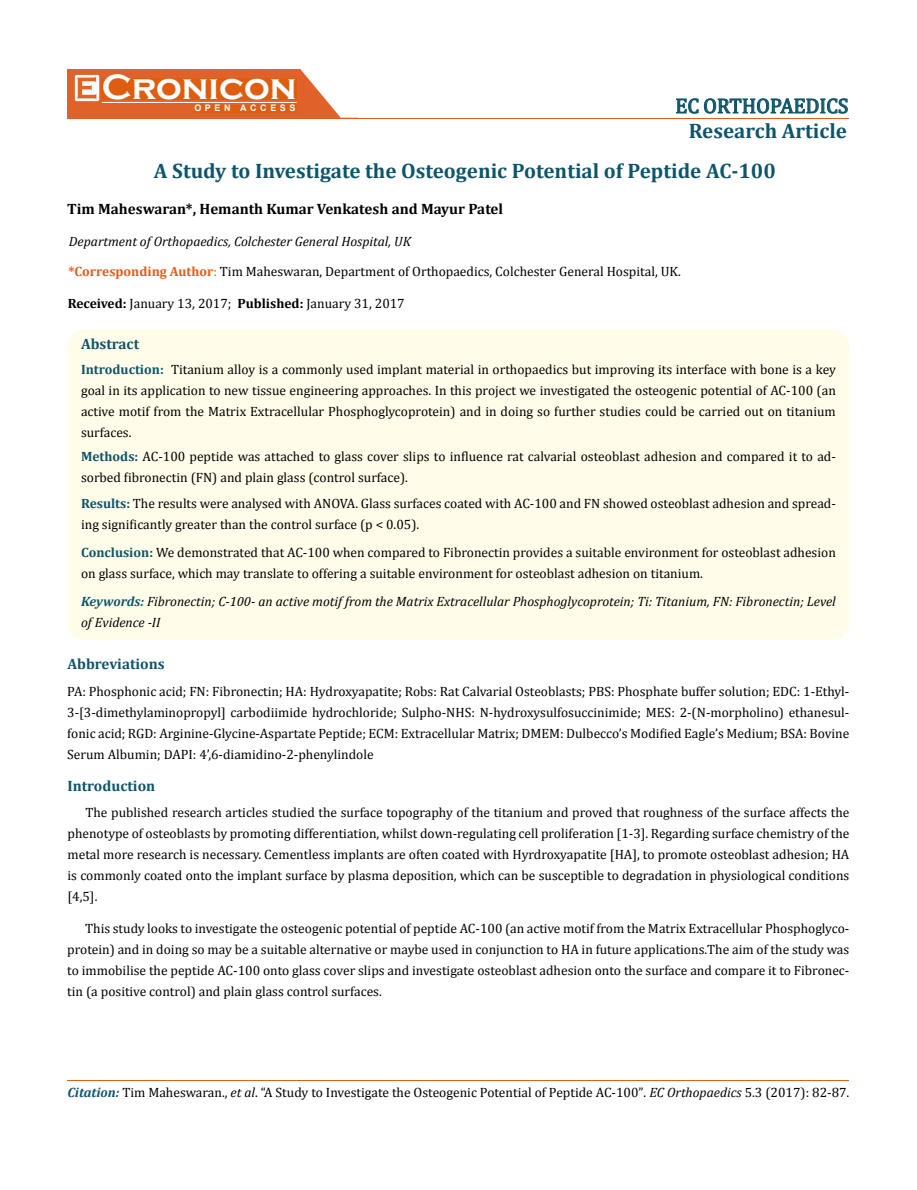
<style>
.page{position:relative;width:917px;height:1190px;background:#fff}
.page>*{position:absolute;margin:0;border:0;box-sizing:border-box;transform-origin:0 0}
.t1{font:700 36px "Copperplate Gothic";color:#fff}
.t2{font:700 21px/40.2px "Cambria";color:#0e546a}
.t3{font:21px "Cambria";color:#0e546a}
.t4{font:700 15px "Cambria";color:#000}
.t5{font:700 15px "Cambria";color:#0e546a}
.t6{font:13.5px/21px "Cambria";color:#000;text-align:justify}
.t7{font:italic 13.5px/21px "Cambria";color:#000}
.t8{font:700 9px "Arial";letter-spacing:.4em;color:#fff}
.s1{font-weight:700;color:#e05d1a}
.s2{color:#e05d1a}
.s3{font-weight:700}
.s4{font-weight:700;color:#0e546a}
.s5{font-weight:700;font-style:italic;color:#0e546a}
.s6{font-style:italic}
.s7{font-size:13.35px}
</style>
<div class="page">
<div style="left:67px;top:70px;width:290px;height:49px;background:#e06228"></div>
<svg style="left:300px;top:69px;width:58px;height:49px"></svg>
<img style="left:75px;top:75px;width:24px;height:26px">
<div style="left:102px;top:79px;width:195px;height:21px;background:#df5d11"></div>
<div style="left:194px;top:105px;width:103px;height:7px;background:#df5d11"></div>
<svg style="left:676px;top:98px;width:172px;height:16px"></svg>
<hr style="left:102px;top:102px;width:194px;height:1px;background:#fff">
<hr style="left:279px;top:118px;width:569px;height:1px;background:#e05d1a">
<hr style="left:67px;top:1080px;width:782px;height:1px;background:#e05d1a">
<div style="left:67px;top:329px;width:782px;height:311px;background:#fffde9;border-radius:18px"></div>
<h1 class="t1" style="left:102px;top:68px;width:196px">Cronicon</h1>
<p class="t8" style="left:194px;top:102px;width:103px">OPEN ACCESS</p>
<h2 class="t3" style="left:675px;top:93px;width:174px">EC ORTHOPAEDICS</h2>
<h2 class="t2" style="left:154px;top:110px;width:694px;text-indent:534px">Research Article<br>A Study to Investigate the Osteogenic Potential of Peptide AC-100</h2>
<p class="t4" style="left:67px;top:198px;width:437px">Tim Maheswaran*, Hemanth Kumar Venkatesh and Mayur Patel</p>
<p class="t7" style="left:69px;top:230px;width:343px">Department of Orthopaedics, Colchester General Hospital, UK</p>
<p class="t6" style="left:68px;top:261px;width:614px"><span class="s1">*Corresponding Author</span><span class="s2">:</span> Tim Maheswaran, Department of Orthopaedics, Colchester General Hospital, UK.</p>
<p class="t6" style="left:68px;top:293px;width:338px"><span class="s3">Received:</span> January 13, 2017; <span class="s3">Published:</span> January 31, 2017</p>
<p class="t5" style="left:81px;top:333px;width:60px">Abstract</p>
<p class="t6" style="left:81px;top:358px;width:756px"><span class="s4">Introduction:</span> Titanium alloy is a commonly used implant material in orthopaedics but improving its interface with bone is a key goal in its application to new tissue engineering approaches. In this project we investigated the osteogenic potential of AC-100 (an active motif from the Matrix Extracellular Phosphoglycoprotein) and in doing so further studies could be carried out on titanium surfaces.</p>
<p class="t6" style="left:81px;top:446px;width:756px"><span class="s4">Methods:</span> AC-100 peptide was attached to glass cover slips to influence rat calvarial osteoblast adhesion and compared it to ad&shy;sorbed fibronectin (FN) and plain glass (control surface).</p>
<p class="t6" style="left:81px;top:493px;width:756px"><span class="s4">Results:</span> The results were analysed with ANOVA. Glass surfaces coated with AC-100 and FN showed osteoblast adhesion and spread&shy;ing significantly greater than the control surface (p &lt; 0.05).</p>
<p class="t6" style="left:81px;top:541px;width:756px"><span class="s4">Conclusion:</span> We demonstrated that AC-100 when compared to Fibronectin provides a suitable environment for osteoblast adhesion on glass surface, which may translate to offering a suitable environment for osteoblast adhesion on titanium.</p>
<p class="t7" style="left:81px;top:590px;width:756px"><span class="s4">Keywords:</span> Fibronectin; C-100- an active motif from the Matrix Extracellular Phosphoglycoprotein; Ti: Titanium, FN: Fibronectin; Level of Evidence -II</p>
<p class="t5" style="left:67px;top:653px;width:99px">Abbreviations</p>
<p class="t6" style="left:67px;top:680px;width:783px">PA: Phosphonic acid; FN: Fibronectin; HA: Hydroxyapatite; Robs: Rat Calvarial Osteoblasts; PBS: Phosphate buffer solution; EDC: 1-Ethyl-3-[3-dimethylaminopropyl] carbodiimide hydrochloride; Sulpho-NHS: N-hydroxysulfosuccinimide; MES: 2-(N-morpholino) ethanesul&shy;fonic acid; RGD: Arginine-Glycine-Aspartate Peptide; ECM: Extracellular Matrix; DMEM: Dulbecco’s Modified Eagle’s Medium; BSA: Bovine Serum Albumin; DAPI: 4’,6-diamidino-2-phenylindole</p>
<p class="t5" style="left:67px;top:775px;width:89px">Introduction</p>
<p class="t6" style="left:67px;top:801px;width:783px;text-indent:18px">The published research articles studied the surface topography of the titanium and proved that roughness of the surface affects the phenotype of osteoblasts by promoting differentiation, whilst down-regulating cell proliferation [1-3]. Regarding surface chemistry of the metal more research is necessary. Cementless implants are often coated with Hyrdroxyapatite [HA], to promote osteoblast adhesion; HA is commonly coated onto the implant surface by plasma deposition, which can be susceptible to degradation in physiological conditions [4,5].</p>
<p class="t6" style="left:67px;top:917px;width:783px;text-indent:18px">This study looks to investigate the osteogenic potential of peptide AC-100 (an active motif from the Matrix Extracellular Phosphoglyco&shy;protein) and in doing so may be a suitable alternative or maybe used in conjunction to HA in future applications.The aim of the study was to immobilise the peptide AC-100 onto glass cover slips and investigate osteoblast adhesion onto the surface and compare it to Fibronec&shy;tin (a positive control) and plain glass control surfaces.</p>
<p class="t6" style="left:67px;top:1081px;width:783px"><span class="s5">Citation:</span> Tim Maheswaran., <span class="s6">et al</span>. “A Study to Investigate the Osteogenic Potential of Peptide AC-100”<span class="s7">.</span> <span class="s6">EC Orthopaedics</span> <span class="s7">5</span>.3 (2017): 82-87.</p>
</div>
